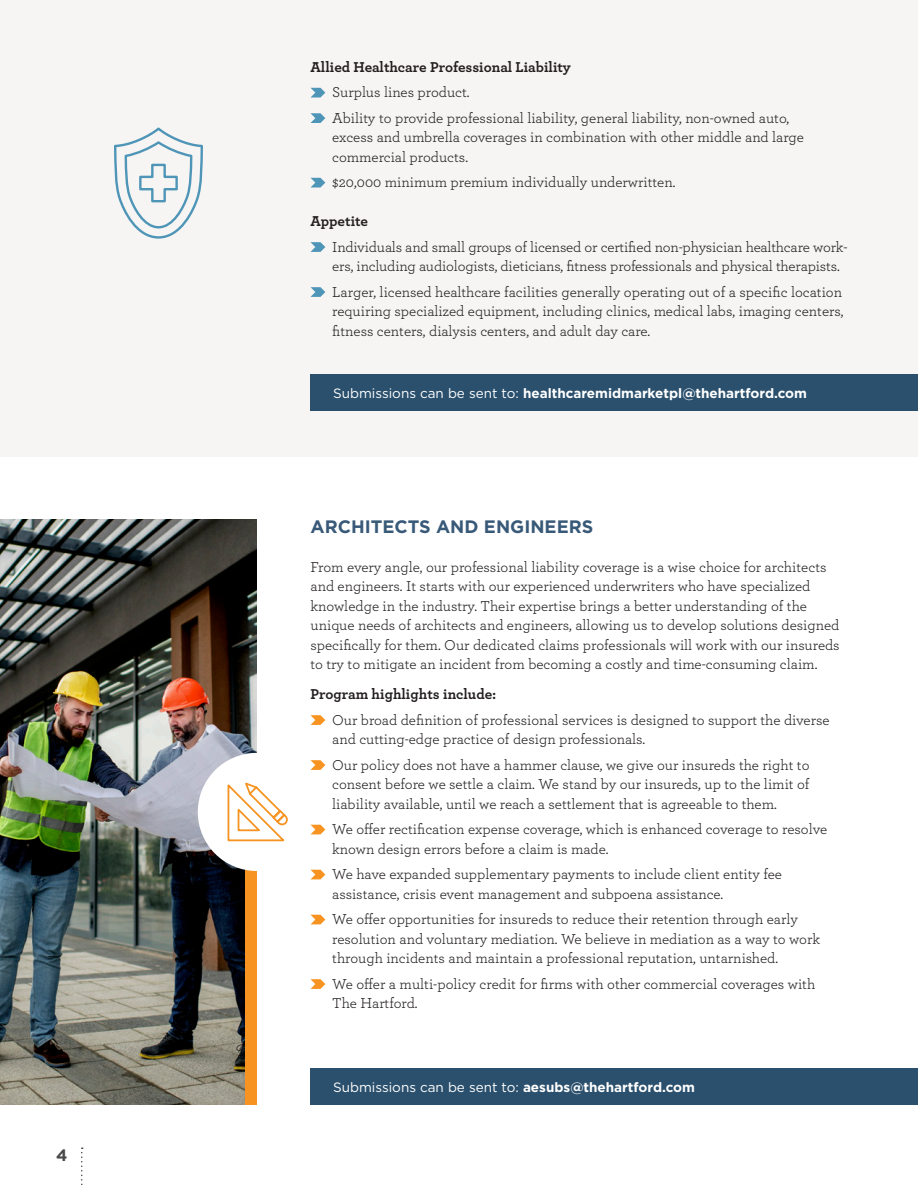
<style>
.page{position:relative;width:918px;height:1188px;background:#fff}
.page>*{position:absolute;margin:0;border:0;box-sizing:border-box;transform-origin:0 0}
.t1{font:700 18px "Gotham";color:#385978}
.Page{font:700 16.5px "Gotham";color:#474847}
.t2{font:15px/19.5px "Archer";color:#231f20}
.t3{font:700 15px "Archer";color:#231f20}
.t4{font:700 13.5px "Gotham";color:#fff}
.t5{font:13.5px "Gotham";color:#fff}
.s1{font-weight:400}
.s2{font-weight:700}
</style>
<div class="page">
<div style="left:0;top:0;width:918px;height:457px;background:#f6f5f3"></div>
<svg style="left:311px;top:88px;width:14px;height:9px"></svg>
<svg style="left:310px;top:113px;width:15px;height:10px"></svg>
<svg style="left:311px;top:178px;width:14px;height:9px"></svg>
<svg style="left:310px;top:242px;width:15px;height:10px"></svg>
<svg style="left:310px;top:287px;width:15px;height:10px"></svg>
<div style="left:310px;top:374px;width:608px;height:37px;background:#2b506d"></div>
<svg style="left:114px;top:127px;width:89px;height:112px"></svg>
<img style="left:0;top:519px;width:256px;height:586px">
<div style="left:245px;top:771px;width:11px;height:333px;background:#f79320"></div>
<div style="left:310px;top:1068px;width:608px;height:37px;background:#2b506d"></div>
<div style="left:198px;top:753px;width:118px;height:118px;background:#fff;border-radius:50%"></div>
<svg style="left:310px;top:715px;width:15px;height:10px"></svg>
<svg style="left:310px;top:760px;width:15px;height:10px"></svg>
<svg style="left:311px;top:825px;width:14px;height:9px"></svg>
<svg style="left:311px;top:870px;width:14px;height:9px"></svg>
<svg style="left:311px;top:915px;width:14px;height:9px"></svg>
<svg style="left:310px;top:979px;width:15px;height:10px"></svg>
<svg style="left:81px;top:1148px;width:2px;height:38px"></svg>
<svg style="left:227px;top:782px;width:61px;height:60px"></svg>
<p class="Page" style="left:56px;top:1144px;width:13px">4</p>
<p class="t3" style="left:310px;top:55px;width:262px">Allied Healthcare Professional Liability</p>
<p class="t2" style="left:332px;top:82px;width:139px">Surplus lines product.</p>
<p class="t2" style="left:332px;top:108px;width:473px">Ability to provide professional liability, general liability, non-owned auto, excess and umbrella coverages in combination with other middle and large commercial products.</p>
<p class="t2" style="left:332px;top:172px;width:345px">$20,000 minimum premium individually underwritten.</p>
<p class="t3" style="left:310px;top:210px;width:59px">Appetite</p>
<p class="t2" style="left:332px;top:236px;width:517px">Individuals and small groups of licensed or certified non-physician healthcare work&shy;ers, including audiologists, dieticians, fitness professionals and physical therapists.</p>
<p class="t2" style="left:332px;top:281px;width:513px;text-align:justify">Larger, licensed healthcare facilities generally operating out of a specific location requiring specialized equipment, including clinics, medical labs, imaging centers, fitness centers, dialysis centers, and adult day care.</p>
<p class="t4" style="left:333px;top:384px;width:475px"><span class="s1">Submissions can be sent to:</span> healthcaremidmarketpl@thehartford.com</p>
<p class="t1" style="left:310px;top:515px;width:284px">ARCHITECTS AND ENGINEERS</p>
<p class="t2" style="left:310px;top:556px;width:531px">From every angle, our professional liability coverage is a wise choice for architects and engineers. It starts with our experienced underwriters who have specialized knowledge in the industry. Their expertise brings a better understanding of the unique needs of architects and engineers, allowing us to develop solutions designed specifically for them. Our dedicated claims professionals will work with our insureds to try to mitigate an incident from becoming a costly and time-consuming claim.</p>
<p class="t3" style="left:310px;top:683px;width:187px">Program highlights include:</p>
<p class="t2" style="left:332px;top:709px;width:499px">Our broad definition of professional services is designed to support the diverse and cutting-edge practice of design professionals.</p>
<p class="t2" style="left:332px;top:754px;width:479px;text-align:justify">Our policy does not have a hammer clause, we give our insureds the right to consent before we settle a claim. We stand by our insureds, up to the limit of liability available, until we reach a settlement that is agreeable to them.</p>
<p class="t2" style="left:332px;top:819px;width:497px">We offer rectification expense coverage, which is enhanced coverage to resolve known design errors before a claim is made.</p>
<p class="t2" style="left:332px;top:864px;width:451px">We have expanded supplementary payments to include client entity fee assistance, crisis event management and subpoena assistance.</p>
<p class="t2" style="left:332px;top:909px;width:489px">We offer opportunities for insureds to reduce their retention through early resolution and voluntary mediation. We believe in mediation as a way to work through incidents and maintain a professional reputation, untarnished.</p>
<p class="t2" style="left:332px;top:973px;width:485px">We offer a multi-policy credit for firms with other commercial coverages with<br>The Hartford.</p>
<p class="t5" style="left:333px;top:1079px;width:363px">Submissions can be sent to: <span class="s2">aesubs@thehartford.com</span></p>
</div>
